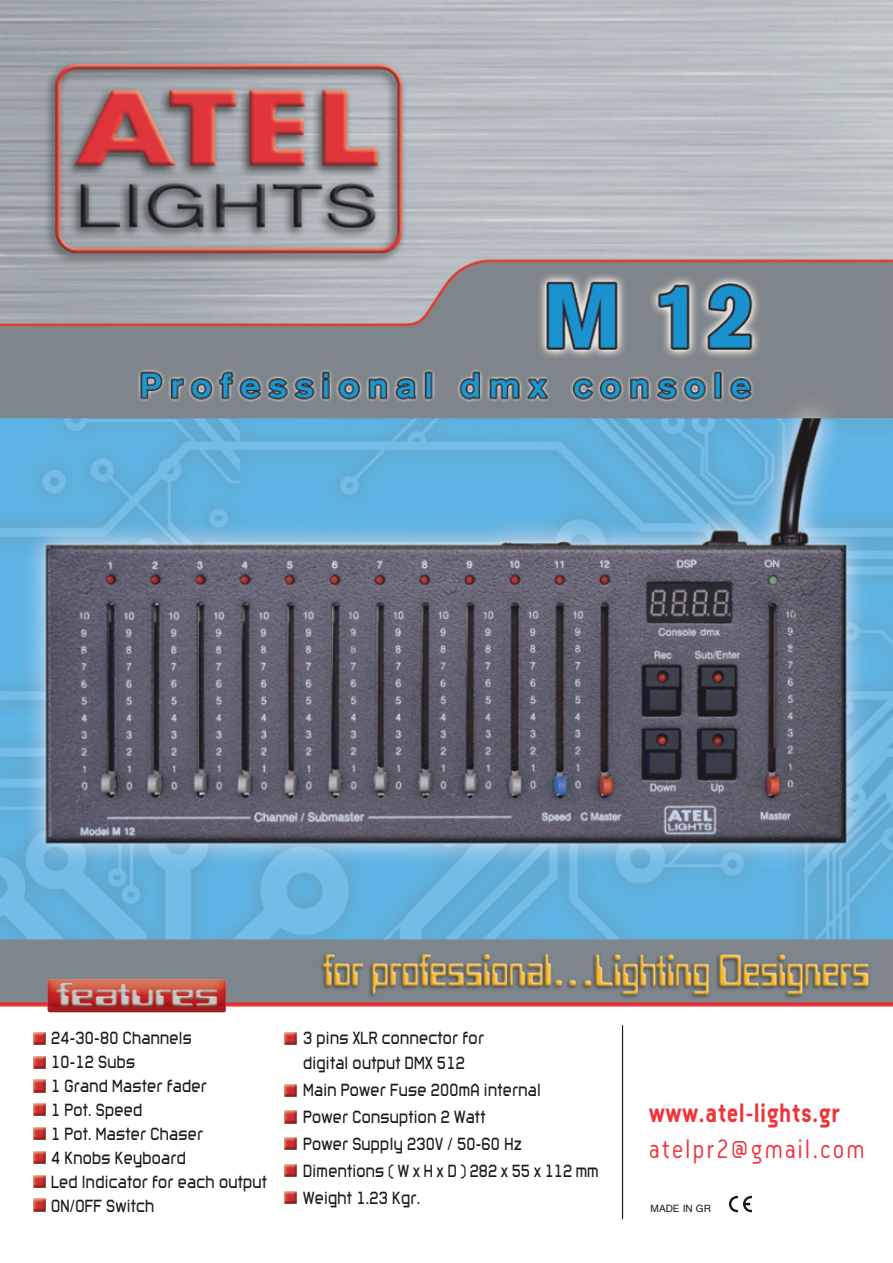
<style>
.page{position:relative;width:893px;height:1263px;background:#fff}
.page>*{position:absolute;margin:0;border:0;box-sizing:border-box;transform-origin:0 0}
.t1{font:700 30px "PF Premier Text";letter-spacing:.035em;color:#ed1d24;scale:.85 1}
.t2{font:300 30px "PF Premier Text";letter-spacing:.1em;color:#ed1d24;scale:.85 1}
.t3{font:500 17.25px/24px "PF Innercity";letter-spacing:.02em;color:#000;scale:.83 1}
.t4{font:10.05px "Helvetica";color:#000}
</style>
<div class="page">
<img style="left:0;top:0;width:893px;height:1010px">
<svg style="left:33px;top:1032px;width:12px;height:12px"></svg>
<svg style="left:284px;top:1032px;width:13px;height:12px"></svg>
<svg style="left:33px;top:1056px;width:12px;height:12px"></svg>
<svg style="left:33px;top:1080px;width:12px;height:12px"></svg>
<svg style="left:284px;top:1084px;width:13px;height:12px"></svg>
<svg style="left:33px;top:1104px;width:12px;height:12px"></svg>
<svg style="left:284px;top:1111px;width:13px;height:12px"></svg>
<svg style="left:33px;top:1127px;width:12px;height:13px"></svg>
<svg style="left:284px;top:1137px;width:13px;height:13px"></svg>
<svg style="left:33px;top:1151px;width:12px;height:12px"></svg>
<svg style="left:284px;top:1164px;width:13px;height:12px"></svg>
<svg style="left:33px;top:1175px;width:12px;height:12px"></svg>
<svg style="left:33px;top:1199px;width:12px;height:12px"></svg>
<svg style="left:284px;top:1191px;width:13px;height:12px"></svg>
<svg style="left:729px;top:1196px;width:23px;height:16px"></svg>
<svg style="left:0;top:1002px;width:893px;height:4px;background:#da393f"></svg>
<img style="left:47px;top:979px;width:179px;height:33px">
<hr style="left:622px;top:1025px;width:1px;height:194px;background:#000">
<p class="t3" style="left:51px;top:1025px;width:261px">24-30-80 Channels<br>10-12 Subs<br>1 Grand Master fader<br>1 Pot. Speed<br>1 Pot. Master Chaser<br>4 Knobs Keyboard<br>Led Indicator for each output<br>ON/OFF Switch</p>
<p class="t3" style="left:303px;top:1024px;width:357px;line-height:26.7px">3 pins XLR connector for<br>digital output DMX 512<br>Main Power Fuse 200mA internal<br>Power Consuption 2 Watt<br>Power Supply 230V / 50-60 Hz<br>Dimentions ( W x H x D ) 282 x 55 x 112 mm<br>Weight 1.23 Kgr.</p>
<h1 class="t1" style="left:649px;top:1097px;width:226px">www.atel-lights.gr</h1>
<h1 class="t2" style="left:649px;top:1134px;width:255px">atelpr2@gmail.com</h1>
<p class="t4" style="left:651px;top:1200px;width:62px">MADE IN GR</p>
</div>
